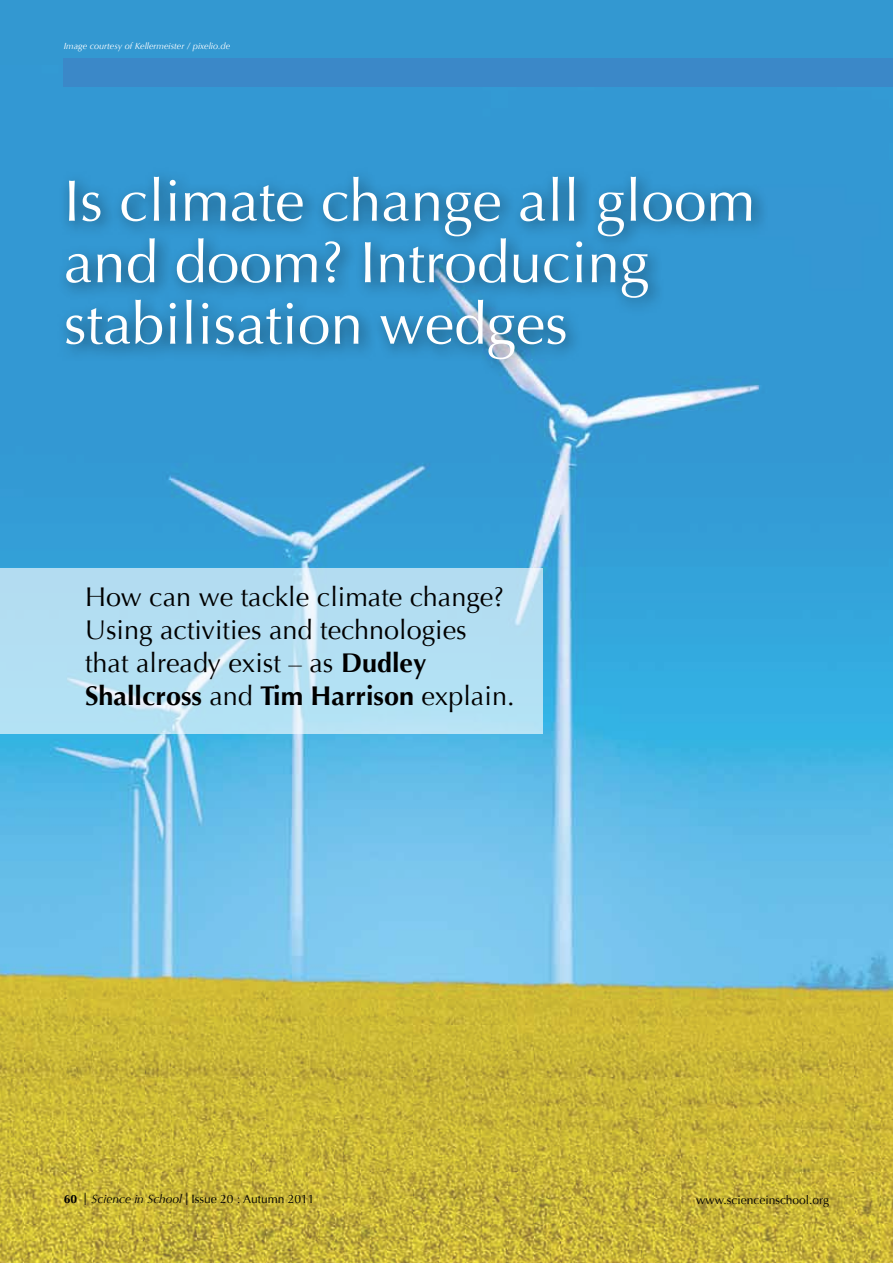
<style>
.page{position:relative;width:893px;height:1263px;background:#3398d1}
.page>*{position:absolute;margin:0;border:0;box-sizing:border-box;transform-origin:0 0}
.t1{font:58.5px/61.5px "Optima";color:#fff}
.t2{font:27px/33px "Optima";color:#000}
.t3{font:12px "Optima";color:#000}
.t4{font:italic 9px "Optima";color:#fff}
.s1{font-weight:700}
.s2{font-family:"Helvetica Neue LT Pro";font-weight:100;font-size:17.25px}
.s3{font-style:italic}
</style>
<div class="page">
<img style="left:0;top:66px;width:893px;height:1197px">
<div style="left:0;top:568px;width:542px;height:166px;background:#b3dff3"></div>
<div style="left:64px;top:58px;width:829px;height:28px;background:#3b88c8"></div>
<div style="left:55px;top:167px;width:713px;height:209px;background:#000;opacity:.53"></div>
<p class="t4" style="left:64px;top:40px;width:168px">Image courtesy of Kellermeister / pixelio.de</p>
<h1 class="t1" style="left:64px;top:171px;width:693px">Is climate change all gloom and doom? Introducing stabilisation wedges</h1>
<p class="t2" style="left:85px;top:581px;width:431px">How can we tackle climate change?<br>Using activities and technologies that already exist – as <span class="s1">Dudley Shallcross</span> and <span class="s1">Tim Harrison</span> explain.</p>
<p class="t3" style="left:64px;top:1192px;width:252px"><span class="s1">60</span> <span class="s2">I</span> <span class="s3">Science in School</span> <span class="s2">I</span> Issue 20 : Autumn 2011</p>
<p class="t3" style="left:696px;top:1192px;width:134px">www.scienceinschool.org</p>
</div>
